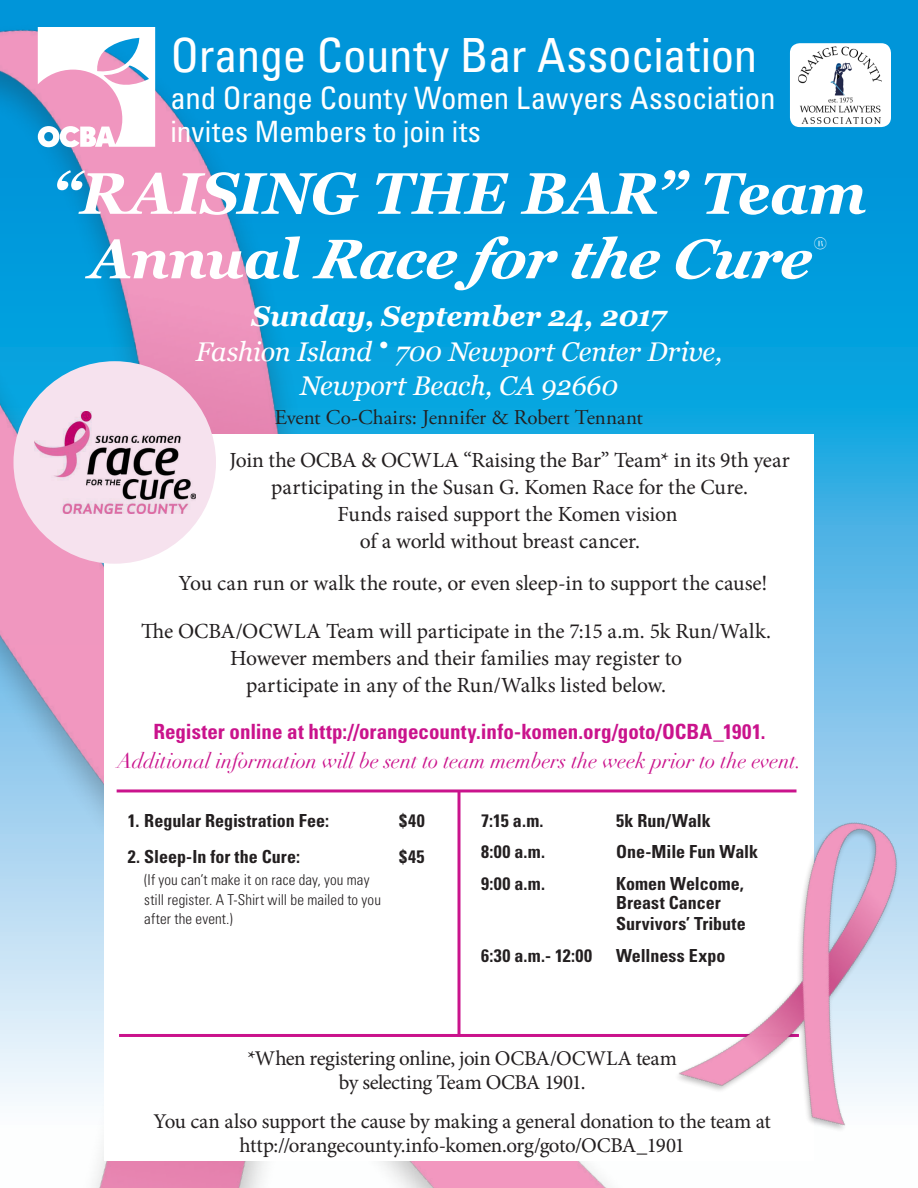
<style>
.page{position:relative;width:918px;height:1188px;background:#fff}
.page>*{position:absolute;margin:0;border:0;box-sizing:border-box;transform-origin:0 0}
.t1{font:italic 700 58.5px "Georgia";letter-spacing:-.005em;color:#fff}
.t2{font:italic 700 55.5px "Georgia";color:#fff}
.t3{font:condensed 47.1px "Univers LT Std";letter-spacing:-.01em;color:#fff}
.t4{font:condensed 30.9px "Univers LT Std";letter-spacing:-.005em;color:#fff}
.t5{font:condensed 29.4px "Univers LT Std";letter-spacing:-.005em;color:#fff}
.t6{font:italic 700 28.5px "Georgia";letter-spacing:-.005em;color:#fff}
.t7{font:italic 27px "Georgia";letter-spacing:-.005em;color:#fff}
.t8{font:21.6px/27px "Minion Pro";letter-spacing:-.005em;color:#231f20;text-align:center}
.t9{font:21px/24px "Minion Pro";letter-spacing:-.02em;color:#231f20;text-align:center}
.t10{font:italic 21px "Didot";letter-spacing:-.01em;color:#ca138c}
.t11{font:700 condensed 21px "Univers LT Std";color:#ca138c}
.t12{font:21px "Adobe Garamond Pro";color:#231f20}
.t13{font:700 condensed 18px/20.2px "Univers LT Std";color:#231f20}
.t14{font:300 condensed 15px/19.5px "Univers LT Std";letter-spacing:.01em;color:#231f20}
</style>
<div class="page">
<svg style="left:760px;top:0;width:158px;height:793px;background:#27a7e0"></svg>
<img style="left:0;top:0;width:760px;height:1188px">
<svg style="left:38px;top:27px;width:117px;height:120px"></svg>
<div style="left:790px;top:43px;width:101px;height:84px;background:#fff;border-radius:10px"></div>
<img style="left:799px;top:47px;width:83px;height:77px">
<div style="left:104px;top:434px;width:710px;height:727px;background:#fff"></div>
<hr style="left:117px;top:789px;width:679px;height:3px;background:#ca138c">
<hr style="left:119px;top:1034px;width:680px;height:3px;background:#ca138c">
<hr style="left:458px;top:791px;width:2px;height:245px;background:#ca138c">
<div style="left:14px;top:361px;width:202px;height:203px;background:#f6e2ee;border-radius:50%"></div>
<img style="left:34px;top:412px;width:161px;height:101px">
<img style="left:666px;top:793px;width:252px;height:373px">
<p class="t3" style="left:170px;top:25px;width:588px">Orange County Bar Association</p>
<p class="t4" style="left:170px;top:78px;width:607px">and Orange County Women Lawyers Association</p>
<p class="t5" style="left:170px;top:113px;width:312px">invites Members to join its</p>
<p class="t1" style="left:51px;top:150px;width:817px">“RAISING THE BAR” Team</p>
<p class="t2" style="left:90px;top:218px;width:740px">A n n u a l Race forthe Cure<sup>®</sup></p>
<p class="t6" style="left:252px;top:295px;width:416px">Sunday, September 24, 2017</p>
<p class="t7" style="left:196px;top:332px;width:528px">Fashion Island • 700 Newport Center Drive,</p>
<p class="t7" style="left:300px;top:366px;width:319px">Newport Beach, CA 92660</p>
<p class="t12" style="left:275px;top:405px;width:370px">Event Co-Chairs: Jennifer &amp; Robert Tennant</p>
<p class="t8" style="left:229px;top:446px;width:562px">Join the OCBA &amp; OCWLA “Raising the Bar” Team* in its 9th year</p>
<p class="t8" style="left:271px;top:473px;width:478px">participating in the Susan G. Komen Race for the Cure.</p>
<p class="t8" style="left:337px;top:500px;width:342px">Funds raised support the Komen vision</p>
<p class="t8" style="left:360px;top:527px;width:282px">of a world without breast cancer.</p>
<p class="t8" style="left:178px;top:569px;width:591px">You can run or walk the route, or even sleep-in to support the cause!</p>
<p class="t8" style="left:141px;top:618px;width:632px">The OCBA/OCWLA Team will participate in the 7:15 a.m. 5k Run/Walk.<br>However members and their families may register to<br>participate in any of the Run/Walks listed below.</p>
<p class="t11" style="left:153px;top:719px;width:614px">Register online at http://orangecounty.info-komen.org/goto/OCBA_1901.</p>
<p class="t10" style="left:117px;top:748px;width:686px">Additional information will be sent to team members the week prior to the event.</p>
<p class="t13" style="left:128px;top:810px;width:203px">1. Regular Registration Fee:</p>
<p class="t13" style="left:399px;top:810px;width:27px">$40</p>
<p class="t13" style="left:128px;top:846px;width:174px">2. Sleep-In for the Cure:</p>
<p class="t13" style="left:399px;top:846px;width:27px">$45</p>
<p class="t14" style="left:144px;top:870px;width:227px">(If you can’t make it on race day, you may</p>
<p class="t14" style="left:144px;top:890px;width:238px">still register. A T-Shirt will be mailed to you after the event.)</p>
<p class="t13" style="left:481px;top:810px;width:64px">7:15 a.m.</p>
<p class="t13" style="left:616px;top:810px;width:96px">5k Run/Walk</p>
<p class="t13" style="left:481px;top:841px;width:65px">8:00 a.m.</p>
<p class="t13" style="left:616px;top:841px;width:143px">One-Mile Fun Walk</p>
<p class="t13" style="left:481px;top:873px;width:66px">9:00 a.m.</p>
<p class="t13" style="left:616px;top:873px;width:131px">Komen Welcome,<br>Breast Cancer<br>Survivors’ Tribute</p>
<p class="t13" style="left:481px;top:945px;width:113px">6:30 a.m.- 12:00</p>
<p class="t13" style="left:616px;top:945px;width:111px">Wellness Expo</p>
<p class="t9" style="left:248px;top:1046px;width:431px">*When registering online, join OCBA/OCWLA team by selecting Team OCBA 1901.</p>
<p class="t9" style="left:154px;top:1109px;width:619px">You can also support the cause by making a general donation to the team at http://orangecounty.info-komen.org/goto/OCBA_1901</p>
</div>
